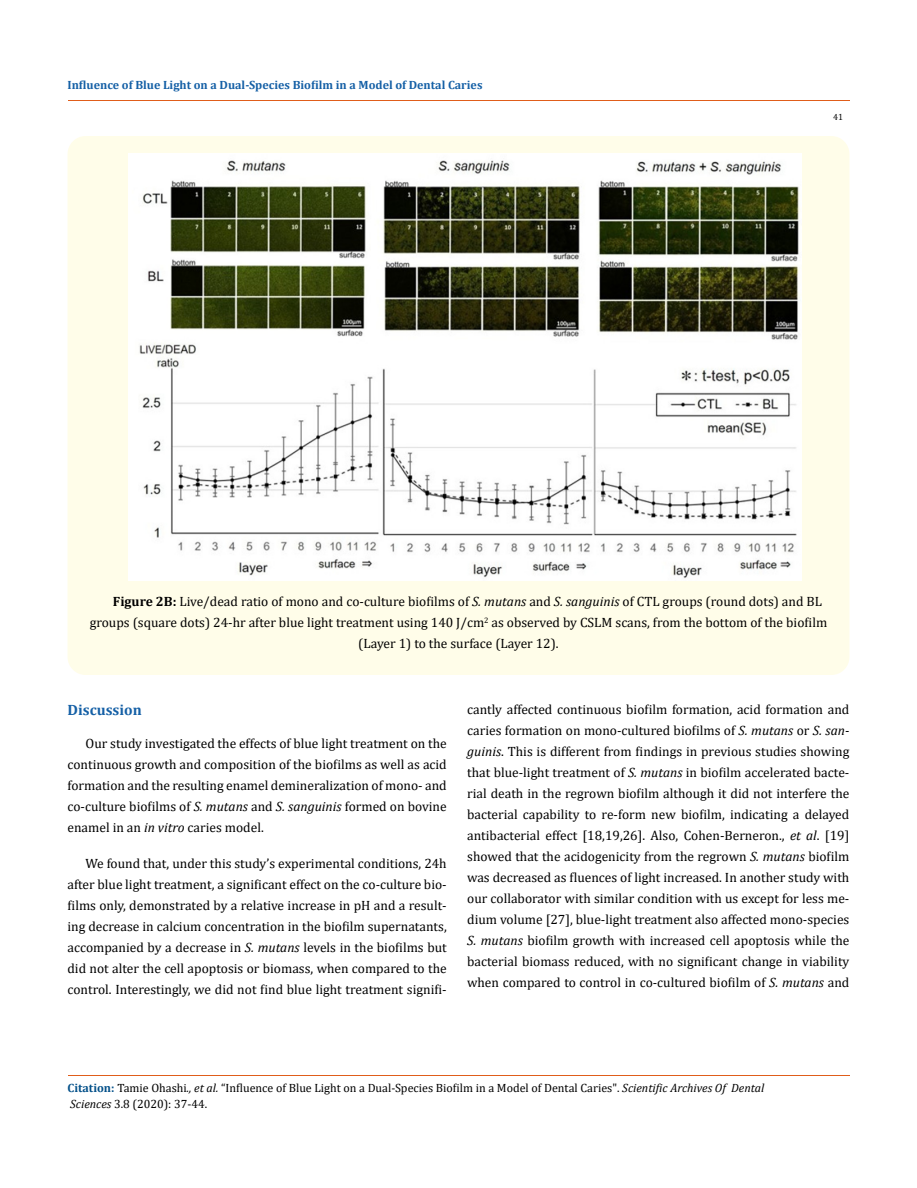
<style>
.page{position:relative;width:917px;height:1188px;background:#fff}
.page>*{position:absolute;margin:0;border:0;box-sizing:border-box;transform-origin:0 0}
.t1{font:700 15px "Cambria";color:#1560a6}
.t2{font:13.5px/21px "Cambria";color:#000;text-align:justify}
.t3{font:12px/16.5px "Cambria";color:#000}
.t4{font:700 12px "Cambria";color:#1560a6}
.t5{font:9px "Cambria";color:#000}
.s1{font-weight:700}
.s2{font-style:italic}
.s3{font-weight:700;color:#035089}
</style>
<div class="page">
<hr style="left:68px;top:101px;width:781px;height:1px;background:#e05d1a">
<div style="left:68px;top:136px;width:781px;height:539px;background:#fffde9;border-radius:18px"></div>
<img style="left:129px;top:153px;width:672px;height:427px">
<hr style="left:68px;top:1076px;width:781px;height:1px;background:#e05d1a">
<p class="t4" style="left:68px;top:76px;width:416px">Influence of Blue Light on a Dual-Species Biofilm in a Model of Dental Caries</p>
<p class="t5" style="left:833px;top:112px;width:11px">41</p>
<p class="t2" style="left:113px;top:591px;width:710px"><span class="s1">Figure 2B:</span> Live/dead ratio of mono and co-culture biofilms of <span class="s2">S. mutans</span> and <span class="s2">S. sanguinis</span> of CTL groups (round dots) and BL</p>
<p class="t2" style="left:90px;top:612px;width:739px">groups (square dots) 24-hr after blue light treatment using 140 J/cm<sup>2</sup> as observed by CSLM scans, from the bottom of the biofilm</p>
<p class="t2" style="left:358px;top:633px;width:202px">(Layer 1) to the surface (Layer 12).</p>
<p class="t1" style="left:67px;top:699px;width:76px">Discussion</p>
<p class="t2" style="left:67px;top:733px;width:381px;text-indent:18px">Our study investigated the effects of blue light treatment on the continuous growth and composition of the biofilms as well as acid formation and the resulting enamel demineralization of mono- and co-culture biofilms of <span class="s2">S. mutans</span> and <span class="s2">S. sanguinis</span> formed on bovine enamel in an <span class="s2">in vitro</span> caries model.</p>
<p class="t2" style="left:67px;top:853px;width:381px;text-indent:18px">We found that, under this study’s experimental conditions, 24h after blue light treatment, a significant effect on the co-culture bio&shy;films only, demonstrated by a relative increase in pH and a result&shy;ing decrease in calcium concentration in the biofilm supernatants, accompanied by a decrease in <span class="s2">S. mutans</span> levels in the biofilms but did not alter the cell apoptosis or biomass, when compared to the control. Interestingly, we did not find blue light treatment signifi-</p>
<p class="t2" style="left:467px;top:699px;width:384px">cantly affected continuous biofilm formation, acid formation and caries formation on mono-cultured biofilms of <span class="s2">S. mutans</span> or <span class="s2">S. san&shy;guinis</span>. This is different from findings in previous studies showing that blue-light treatment of <span class="s2">S. mutans</span> in biofilm accelerated bacte&shy;rial death in the regrown biofilm although it did not interfere the bacterial capability to re-form new biofilm, indicating a delayed antibacterial effect [18,19,26]. Also, Cohen-Berneron., <span class="s2">et al</span>. [19] showed that the acidogenicity from the regrown <span class="s2">S. mutans</span> biofilm was decreased as fluences of light increased. In another study with our collaborator with similar condition with us except for less me&shy;dium volume [27], blue-light treatment also affected mono-species <span class="s2">S. mutans</span> biofilm growth with increased cell apoptosis while the bacterial biomass reduced, with no significant change in viability when compared to control in co-cultured biofilm of <span class="s2">S. mutans</span> and</p>
<p class="t3" style="left:68px;top:1079px;width:698px"><span class="s3">Citation:</span> Tamie Ohashi<span class="s2">., et al.</span> “Influence of Blue Light on a Dual-Species Biofilm in a Model of Dental Caries". <span class="s2">Scientific Archives Of Dental<br>Sciences</span> 3.8 (2020): 37-44.</p>
</div>
